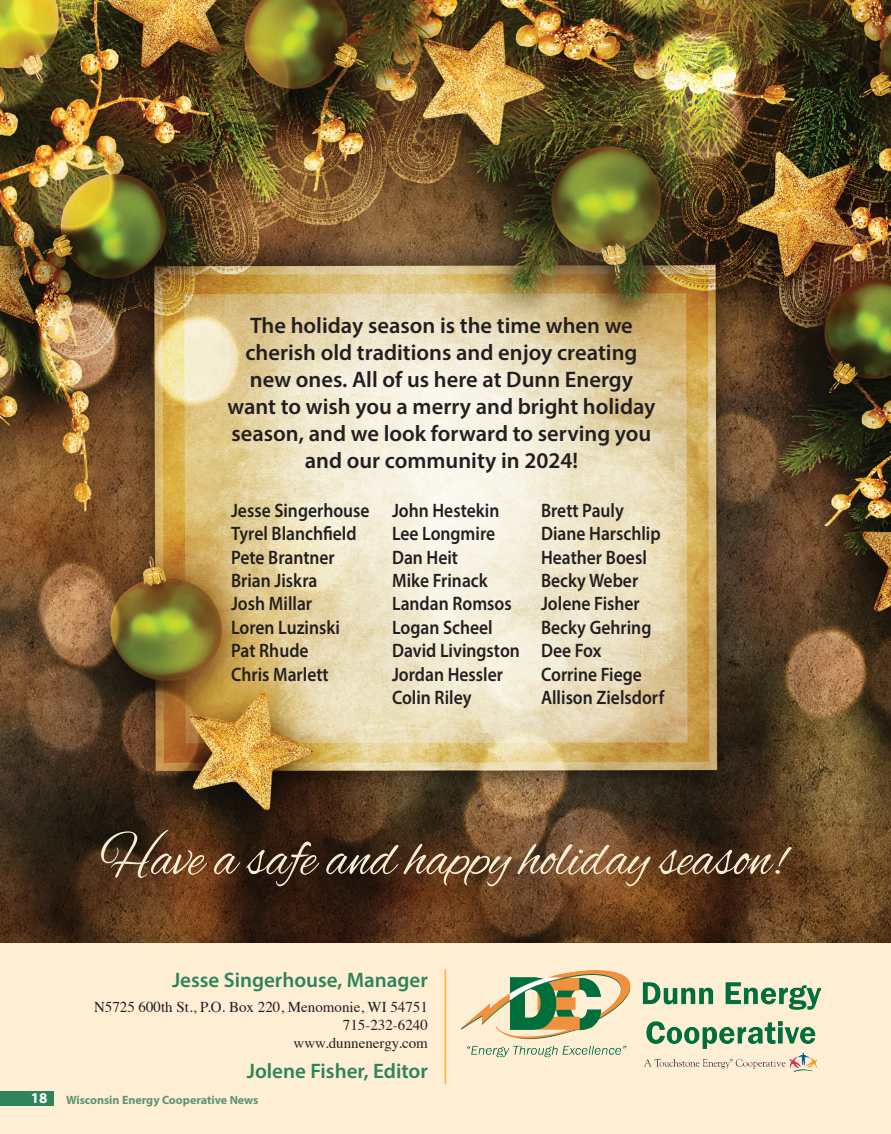
<style>
.page{position:relative;width:891px;height:1134px;background:#fff}
.page>*{position:absolute;margin:0;border:0;box-sizing:border-box;transform-origin:0 0}
.t1{font:60px "Alex Brush";color:#f7edd4;scale:.9 1}
.t2{font:600 22.5px/27px "Myriad Pro";color:#231f20;text-align:center}
.Contents_In_every_is{font:600 21px "Myriad Pro";color:#2d845b}
.Local_-_body_text{font:600 21px "Myriad Pro";color:#2d845b}
.t3{font:600 19.5px "Myriad Pro";color:#231f20;scale:.9 1}
.Local_-_body_text-2{font:15px "Times";color:#231f20}
.t4{font:700 15px "Myriad Pro";color:#fff}
.t5{font:700 12px "Myriad Pro";color:#609474}
</style>
<div class="page">
<img style="left:0;top:0;width:891px;height:943px">
<div style="left:0;top:943px;width:891px;height:191px;background:#feeed4"></div>
<hr style="left:445px;top:969px;width:1px;height:115px;background:#fcb53d">
<img style="left:462px;top:970px;width:359px;height:101px">
<div style="left:0;top:1091px;width:54px;height:14px;background:#2d845b"></div>
<p class="t2" style="left:227px;top:312px;width:430px">The holiday season is the time when we cherish old traditions and enjoy creating new ones. All of us here at Dunn Energy want to wish you a merry and bright holiday season, and we look forward to serving you and our community in 2024!</p>
<p class="t3" style="left:392px;top:498px;width:121px">John Hestekin</p>
<p class="t3" style="left:392px;top:521px;width:116px">Lee Longmire</p>
<p class="t3" style="left:392px;top:545px;width:75px">Dan Heit</p>
<p class="t3" style="left:392px;top:568px;width:108px">Mike Frinack</p>
<p class="t3" style="left:392px;top:591px;width:135px">Landan Romsos</p>
<p class="t3" style="left:392px;top:615px;width:113px">Logan Scheel</p>
<p class="t3" style="left:392px;top:638px;width:144px">David Livingston</p>
<p class="t3" style="left:392px;top:662px;width:125px">Jordan Hessler</p>
<p class="t3" style="left:392px;top:685px;width:90px">Colin Riley</p>
<p class="t3" style="left:231px;top:498px;width:155px">Jesse Singerhouse</p>
<p class="t3" style="left:231px;top:521px;width:141px">Tyrel Blanchfield</p>
<p class="t3" style="left:231px;top:545px;width:117px">Pete Brantner</p>
<p class="t3" style="left:231px;top:568px;width:97px">Brian Jiskra</p>
<p class="t3" style="left:231px;top:591px;width:92px">Josh Millar</p>
<p class="t3" style="left:231px;top:615px;width:123px">Loren Luzinski</p>
<p class="t3" style="left:231px;top:638px;width:88px">Pat Rhude</p>
<p class="t3" style="left:231px;top:662px;width:110px">Chris Marlett</p>
<p class="t3" style="left:541px;top:498px;width:94px">Brett Pauly</p>
<p class="t3" style="left:541px;top:521px;width:134px">Diane Harschlip</p>
<p class="t3" style="left:541px;top:545px;width:119px">Heather Boesl</p>
<p class="t3" style="left:541px;top:568px;width:109px">Becky Weber</p>
<p class="t3" style="left:541px;top:591px;width:111px">Jolene Fisher</p>
<p class="t3" style="left:541px;top:615px;width:124px">Becky Gehring</p>
<p class="t3" style="left:541px;top:638px;width:69px">Dee Fox</p>
<p class="t3" style="left:541px;top:662px;width:114px">Corrine Fiege</p>
<p class="t3" style="left:541px;top:685px;width:138px">Allison Zielsdorf</p>
<p class="t1" style="left:100px;top:824px;width:763px">Have a safe and happy holiday season!</p>
<p class="Contents_In_every_is" style="left:172px;top:967px;width:257px">Jesse Singerhouse, Manager</p>
<p class="Local_-_body_text-2" style="left:94px;top:993px;width:335px">N5725 600th St., P.O. Box 220, Menomonie, WI 54751</p>
<p class="Local_-_body_text-2" style="left:343px;top:1011px;width:86px">715-232-6240</p>
<p class="Local_-_body_text-2" style="left:294px;top:1029px;width:136px">www.dunnenergy.com</p>
<p class="Local_-_body_text" style="left:247px;top:1057px;width:183px">Jolene Fisher, Editor</p>
<p class="t4" style="left:31px;top:1088px;width:18px">18</p>
<p class="t5" style="left:66px;top:1092px;width:194px">Wisconsin Energy Cooperative News</p>
</div>
